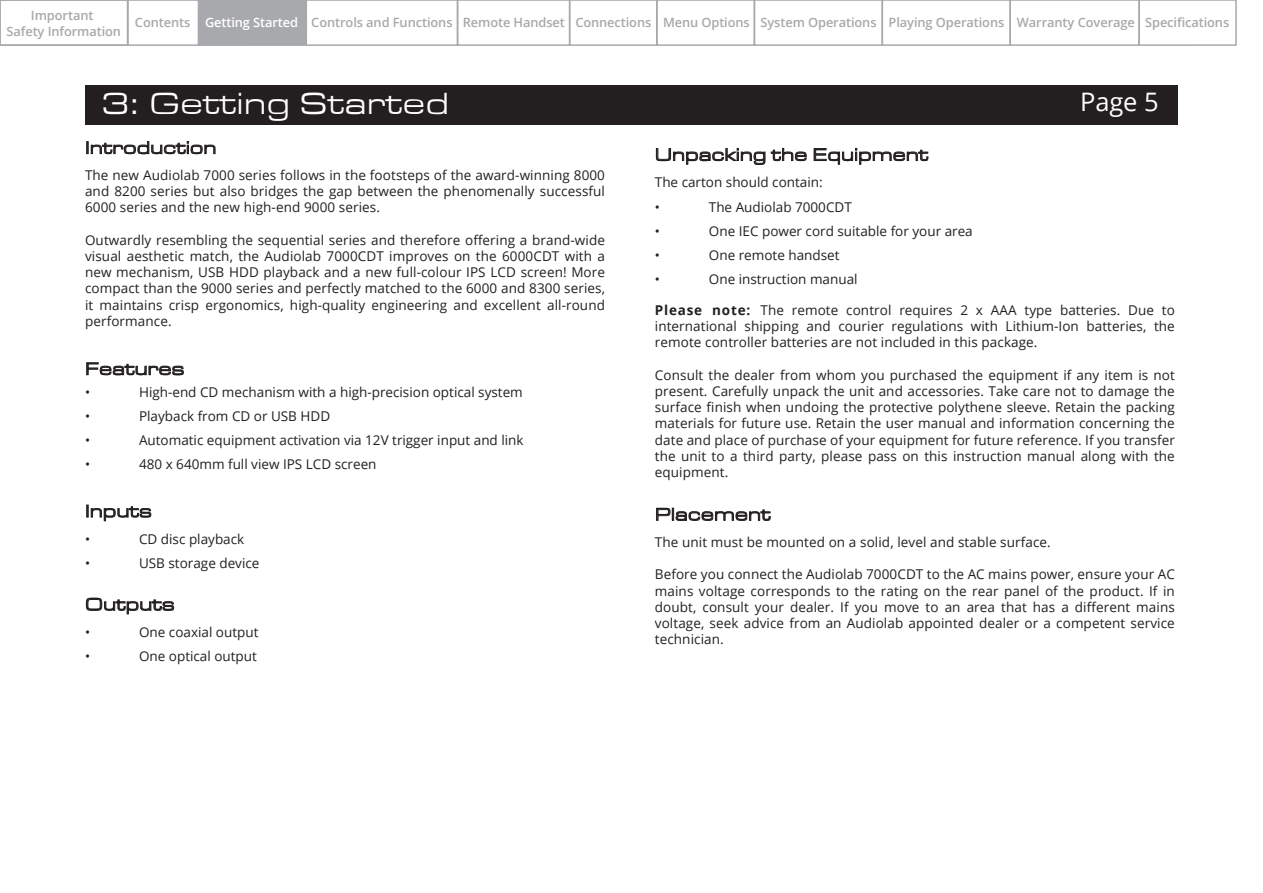
<style>
.page{position:relative;width:1263px;height:893px;background:#fff}
.page>*{position:absolute;margin:0;border:0;box-sizing:border-box;transform-origin:0 0}
.t1{font:31.5px "Eurostile Extended Roman DTC";color:#fff}
.t2{font:25.5px "Open Sans";color:#fff}
.t3{font:18px "Eurostile Extended Roman DTC";color:#231f20}
.t4{font:13.5px/16.2px "Open Sans";color:#231f20;text-align:justify}
.t5{font:600 12.9px/15.5px "Open Sans";letter-spacing:-.01em;color:#a7a9ac;text-align:center}
.s1{color:#fff}
.s2{font-weight:700}
</style>
<div class="page">
<svg style="left:87px;top:141px;width:128px;height:13px"></svg>
<svg style="left:86px;top:362px;width:98px;height:13px"></svg>
<svg style="left:87px;top:505px;width:64px;height:16px"></svg>
<svg style="left:86px;top:598px;width:88px;height:16px"></svg>
<div style="left:85px;top:85px;width:1093px;height:39px;background:#231f20"></div>
<svg style="left:656px;top:148px;width:109px;height:17px"></svg>
<svg style="left:771px;top:148px;width:36px;height:13px"></svg>
<svg style="left:814px;top:148px;width:114px;height:17px"></svg>
<svg style="left:656px;top:508px;width:115px;height:13px"></svg>
<div style="left:0;top:0;width:128px;height:46px;border:2px solid #a7a9ac"></div>
<div style="left:127px;top:0;width:72px;height:46px;border:2px solid #a7a9ac"></div>
<div style="left:199px;top:0;width:107px;height:45px;background:#a7a9ac"></div>
<div style="left:198px;top:0;width:109px;height:46px;border:2px solid #a7a9ac"></div>
<div style="left:306px;top:0;width:152px;height:46px;border:2px solid #a7a9ac"></div>
<div style="left:754px;top:0;width:129px;height:46px;border:2px solid #a7a9ac"></div>
<div style="left:881px;top:0;width:130px;height:46px;border:2px solid #a7a9ac"></div>
<div style="left:656px;top:0;width:99px;height:46px;border:2px solid #a7a9ac"></div>
<div style="left:569px;top:0;width:89px;height:46px;border:2px solid #a7a9ac"></div>
<div style="left:457px;top:0;width:113px;height:46px;border:2px solid #a7a9ac"></div>
<div style="left:1009px;top:0;width:131px;height:46px;border:2px solid #a7a9ac"></div>
<div style="left:1138px;top:0;width:99px;height:46px;border:2px solid #a7a9ac"></div>
<p class="t5" style="left:7px;top:8px;width:116px">Important<br>Safety Information</p>
<p class="t5" style="left:135px;top:14px;width:518px">Contents <span class="s1">Getting Started</span> Controls and Functions Remote Handset Connections</p>
<p class="t5" style="left:1017px;top:14px;width:119px">Warranty Coverage</p>
<p class="t5" style="left:663px;top:15px;width:343px">Menu Options System Operations Playing Operations</p>
<p class="t5" style="left:1145px;top:15px;width:86px">Specifications</p>
<h1 class="t1" style="left:102px;top:88px;width:349px">3: Getting Started</h1>
<h2 class="t2" style="left:1080px;top:85px;width:80px">Page 5</h2>
<h3 class="t3" style="left:85px;top:138px;width:133px">Introduction</h3>
<p class="t4" style="left:85px;top:167px;width:521px">The new Audiolab 7000 series follows in the footsteps of the award-winning 8000 and 8200 series but also bridges the gap between the phenomenally successful 6000 series and the new high-end 9000 series.</p>
<p class="t4" style="left:85px;top:231px;width:521px">Outwardly resembling the sequential series and therefore offering a brand-wide visual aesthetic match, the Audiolab 7000CDT improves on the 6000CDT with a new mechanism, USB HDD playback and a new full-colour IPS LCD screen! More compact than the 9000 series and perfectly matched to the 6000 and 8300 series, it maintains crisp ergonomics, high-quality engineering and excellent all-round performance.</p>
<h3 class="t3" style="left:85px;top:359px;width:101px">Features</h3>
<p class="t4" style="left:85px;top:384px;width:7px">•</p>
<p class="t4" style="left:139px;top:384px;width:385px">High-end CD mechanism with a high-precision optical system</p>
<p class="t4" style="left:85px;top:408px;width:7px">•</p>
<p class="t4" style="left:139px;top:408px;width:193px">Playback from CD or USB HDD</p>
<p class="t4" style="left:85px;top:432px;width:7px">•</p>
<p class="t4" style="left:139px;top:432px;width:386px">Automatic equipment activation via 12V trigger input and link</p>
<p class="t4" style="left:85px;top:456px;width:7px">•</p>
<p class="t4" style="left:139px;top:456px;width:239px">480 x 640mm full view IPS LCD screen</p>
<h3 class="t3" style="left:85px;top:502px;width:68px">Inputs</h3>
<p class="t4" style="left:85px;top:530px;width:7px">•</p>
<p class="t4" style="left:139px;top:530px;width:107px">CD disc playback</p>
<p class="t4" style="left:85px;top:554px;width:7px">•</p>
<p class="t4" style="left:139px;top:554px;width:122px">USB storage device</p>
<h3 class="t3" style="left:85px;top:595px;width:91px">Outputs</h3>
<p class="t4" style="left:85px;top:624px;width:7px">•</p>
<p class="t4" style="left:139px;top:624px;width:121px">One coaxial output</p>
<p class="t4" style="left:85px;top:648px;width:7px">•</p>
<p class="t4" style="left:139px;top:648px;width:119px">One optical output</p>
<h3 class="t3" style="left:655px;top:145px;width:275px">Unpacking the Equipment</h3>
<p class="t4" style="left:655px;top:174px;width:169px">The carton should contain:</p>
<p class="t4" style="left:655px;top:199px;width:7px">•</p>
<p class="t4" style="left:709px;top:199px;width:144px">The Audiolab 7000CDT</p>
<p class="t4" style="left:655px;top:223px;width:7px">•</p>
<p class="t4" style="left:709px;top:223px;width:265px">One IEC power cord suitable for your area</p>
<p class="t4" style="left:655px;top:247px;width:7px">•</p>
<p class="t4" style="left:709px;top:247px;width:132px">One remote handset</p>
<p class="t4" style="left:655px;top:271px;width:7px">•</p>
<p class="t4" style="left:709px;top:271px;width:150px">One instruction manual</p>
<p class="t4" style="left:655px;top:302px;width:521px"><span class="s2">Please note:</span> The remote control requires 2 x AAA type batteries. Due to international shipping and courier regulations with Lithium-Ion batteries, the remote controller batteries are not included in this package.</p>
<p class="t4" style="left:655px;top:366px;width:521px">Consult the dealer from whom you purchased the equipment if any item is not present. Carefully unpack the unit and accessories. Take care not to damage the surface finish when undoing the protective polythene sleeve. Retain the packing materials for future use. Retain the user manual and information concerning the date and place of purchase of your equipment for future reference. If you transfer the unit to a third party, please pass on this instruction manual along with the equipment.</p>
<h3 class="t3" style="left:655px;top:505px;width:117px">Placement</h3>
<p class="t4" style="left:655px;top:534px;width:397px">The unit must be mounted on a solid, level and stable surface.</p>
<p class="t4" style="left:655px;top:566px;width:521px">Before you connect the Audiolab 7000CDT to the AC mains power, ensure your AC mains voltage corresponds to the rating on the rear panel of the product. If in doubt, consult your dealer. If you move to an area that has a different mains voltage, seek advice from an Audiolab appointed dealer or a competent service technician.</p>
</div>
